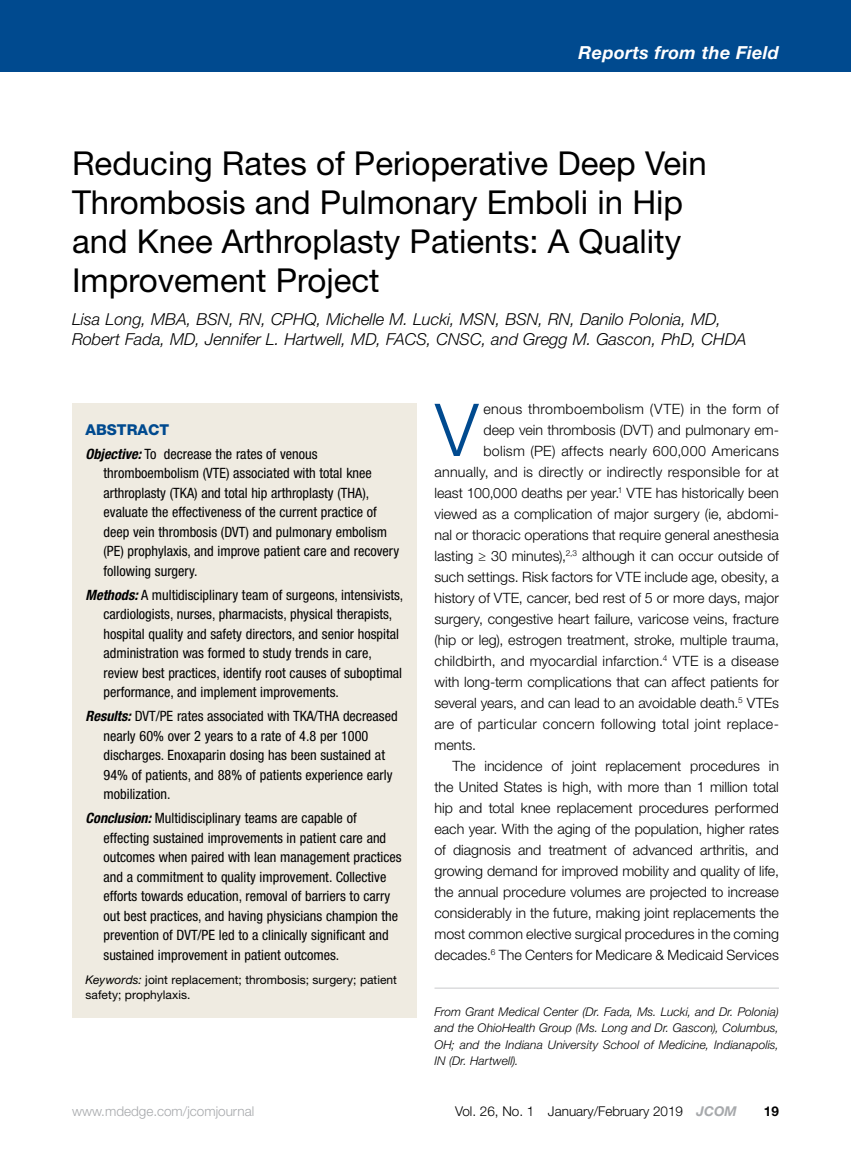
<style>
.page{position:relative;width:851px;height:1161px;background:#fff}
.page>*{position:absolute;margin:0;border:0;box-sizing:border-box;transform-origin:0 0}
.t1{font:300 73.05px "Helvetica Neue LT Std";color:#004a8f}
.t2{font:33px/39px "Helvetica Neue LT Std";color:#000}
.t3{font:italic 700 18px "Helvetica Neue LT Std";letter-spacing:.02em;color:#fff}
.t4{font:italic 300 16.5px/19.5px "Helvetica Neue LT Std";color:#000}
.t5{font:800 15px "Helvetica Neue LT Std";color:#004a8f}
.t6{font:condensed 14.25px/19.5px "Helvetica Neue LT Std";color:#000}
.t7{font:300 14.25px "Helvetica Neue LT Std";color:#000}
.t8{font:300 14.25px "Helvetica Neue LT Std";letter-spacing:.02em;color:#000}
.t9{font:300 13.5px "Helvetica Neue LT Std";color:#000}
.t10{font:300 13.5px "Helvetica Neue LT Std";color:#a7a9ac}
.t11{font:700 13.5px "Helvetica Neue LT Std";color:#000}
.t12{font:italic 300 12px/16.5px "Helvetica Neue LT Std";letter-spacing:.005em;color:#000;text-align:justify}
.t13{font:12px/15px "Helvetica Neue LT Std";letter-spacing:.005em;color:#000}
.s1{font-weight:700;font-style:italic}
.s2{font-style:italic}
.s3{font-weight:700;font-style:italic;color:#a7a9ac}
</style>
<div class="page">
<div style="left:0;top:0;width:850px;height:72px;background:#004a8f"></div>
<div style="left:72px;top:404px;width:344px;height:614px;background:#efebe1"></div>
<hr style="left:434px;top:988px;width:344px;height:1px;background:#c9cacc">
<p class="t3" style="left:578px;top:41px;width:202px">Reports from the Field</p>
<h2 class="t2" style="left:72px;top:143px;width:636px">Reducing Rates of Perioperative Deep Vein Thrombosis and Pulmonary Emboli in Hip and Knee Arthroplasty Patients: A Quality Improvement Project</h2>
<p class="t4" style="left:72px;top:309px;width:676px">Lisa Long, MBA, BSN, RN, CPHQ, Michelle M. Lucki, MSN, BSN, RN, Danilo Polonia, MD,<br>Robert Fada, MD, Jennifer L. Hartwell, MD, FACS, CNSC, and Gregg M. Gascon, PhD, CHDA</p>
<p class="t5" style="left:86px;top:421px;width:85px">ABSTRACT</p>
<p class="t6" style="left:103px;top:444px;width:297px;text-indent:-18px"><span class="s1">Objective:</span> To decrease the rates of venous thromboembolism (VTE) associated with total knee arthroplasty (TKA) and total hip arthroplasty (THA), evaluate the effectiveness of the current practice of deep vein thrombosis (DVT) and pulmonary embolism (PE) prophylaxis, and improve patient care and recovery following surgery.</p>
<p class="t6" style="left:103px;top:585px;width:301px;text-indent:-18px"><span class="s1">Methods:</span> A multidisciplinary team of surgeons, intensivists, cardiologists, nurses, pharmacists, physical therapists, hospital quality and safety directors, and senior hospital administration was formed to study trends in care, review best practices, identify root causes of suboptimal performance, and implement improvements.</p>
<p class="t6" style="left:103px;top:707px;width:295px;text-indent:-18px"><span class="s1">Results:</span> DVT/PE rates associated with TKA/THA decreased nearly 60% over 2 years to a rate of 4.8 per 1000 discharges. Enoxaparin dosing has been sustained at 94% of patients, and 88% of patients experience early mobilization.</p>
<p class="t6" style="left:103px;top:809px;width:299px;text-indent:-18px"><span class="s1">Conclusion:</span> Multidisciplinary teams are capable of effecting sustained improvements in patient care and outcomes when paired with lean management practices and a commitment to quality improvement. Collective efforts towards education, removal of barriers to carry out best practices, and having physicians champion the prevention of DVT/PE led to a clinically significant and sustained improvement in patient outcomes.</p>
<p class="t13" style="left:86px;top:972px;width:313px"><span class="s2">Keywords:</span> joint replacement; thrombosis; surgery; patient safety; prophylaxis.</p>
<h1 class="t1" style="left:435px;top:385px;width:45px">V</h1>
<p class="t8" style="left:483px;top:400px;width:297px">enous thromboembolism (VTE) in the form of</p>
<p class="t7" style="left:483px;top:421px;width:297px">deep vein thrombosis (DVT) and pulmonary em-</p>
<p class="t8" style="left:483px;top:442px;width:297px">bolism (PE) affects nearly 600,000 Americans</p>
<p class="t7" style="left:434px;top:463px;width:346px">annually, and is directly or indirectly responsible for at</p>
<p class="t7" style="left:434px;top:484px;width:346px">least 100,000 deaths per year.<sup>1</sup> VTE has historically been</p>
<p class="t7" style="left:434px;top:505px;width:346px">viewed as a complication of major surgery (ie, abdomi-</p>
<p class="t7" style="left:434px;top:526px;width:346px">nal or thoracic operations that require general anesthesia</p>
<p class="t7" style="left:434px;top:547px;width:346px">lasting ≥ 30 minutes),<sup>2,3</sup> although it can occur outside of</p>
<p class="t7" style="left:434px;top:568px;width:346px">such settings. Risk factors for VTE include age, obesity, a</p>
<p class="t7" style="left:434px;top:589px;width:346px">history of VTE, cancer, bed rest of 5 or more days, major</p>
<p class="t7" style="left:434px;top:610px;width:346px">surgery, congestive heart failure, varicose veins, fracture</p>
<p class="t7" style="left:434px;top:631px;width:346px">(hip or leg), estrogen treatment, stroke, multiple trauma,</p>
<p class="t7" style="left:434px;top:652px;width:346px">childbirth, and myocardial infarction.<sup>4</sup> VTE is a disease</p>
<p class="t7" style="left:434px;top:673px;width:346px">with long-term complications that can affect patients for</p>
<p class="t7" style="left:434px;top:694px;width:346px">several years, and can lead to an avoidable death.<sup>5</sup> VTEs</p>
<p class="t8" style="left:434px;top:715px;width:346px">are of particular concern following total joint replace-</p>
<p class="t7" style="left:434px;top:736px;width:43px">ments.</p>
<p class="t7" style="left:452px;top:757px;width:328px">The incidence of joint replacement procedures in</p>
<p class="t7" style="left:434px;top:778px;width:346px">the United States is high, with more than 1 million total</p>
<p class="t7" style="left:434px;top:799px;width:346px">hip and total knee replacement procedures performed</p>
<p class="t7" style="left:434px;top:820px;width:346px">each year. With the aging of the population, higher rates</p>
<p class="t7" style="left:434px;top:841px;width:346px">of diagnosis and treatment of advanced arthritis, and</p>
<p class="t7" style="left:434px;top:862px;width:346px">growing demand for improved mobility and quality of life,</p>
<p class="t7" style="left:434px;top:883px;width:346px">the annual procedure volumes are projected to increase</p>
<p class="t7" style="left:434px;top:904px;width:346px">considerably in the future, making joint replacements the</p>
<p class="t7" style="left:434px;top:925px;width:346px">most common elective surgical procedures in the coming</p>
<p class="t7" style="left:434px;top:946px;width:346px">decades.<sup>6</sup> The Centers for Medicare &amp; Medicaid Services</p>
<p class="t12" style="left:434px;top:1003px;width:346px">From Grant Medical Center (Dr. Fada, Ms. Lucki, and Dr. Polonia) and the OhioHealth Group (Ms. Long and Dr. Gascon), Columbus, OH; and the Indiana University School of Medicine, Indianapolis, IN (Dr. Hartwell).</p>
<p class="t10" style="left:72px;top:1103px;width:184px">www.mdedge.com/jcomjournal</p>
<p class="t9" style="left:455px;top:1103px;width:283px">Vol. 26, No. 1 January/February 2019 <span class="s3">JCOM</span></p>
<p class="t11" style="left:763px;top:1103px;width:17px">19</p>
</div>
